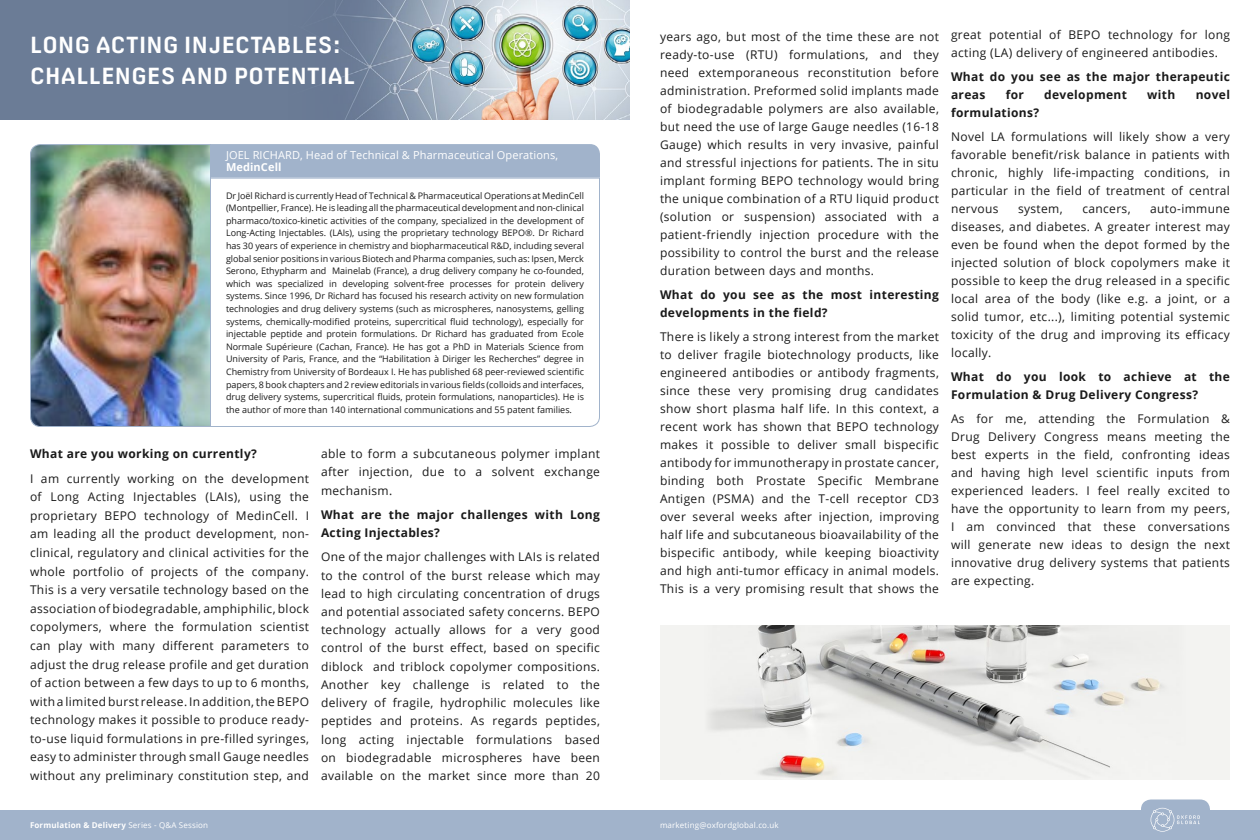
<style>
.page{position:relative;width:1260px;height:840px;background:#fff}
.page>*{position:absolute;margin:0;border:0;box-sizing:border-box;transform-origin:0 0}
.t1{font:700 22px/30.8px "Milibus Rg";letter-spacing:.02em;color:#fff}
.t2{font:12px/18px "Open Sans";letter-spacing:.03em;color:#1a1a1a;text-align:justify}
.t3{font:700 12px/18px "Open Sans";letter-spacing:.03em;color:#1a1a1a}
.t4{font:11px "Open Sans";letter-spacing:.01em;color:#fff}
.t5{font:700 11px "Open Sans";letter-spacing:.01em;color:#fff}
.t6{font:9px/12.6px "Open Sans";color:#1a1a1a;text-align:justify}
.t7{font:700 8px "Open Sans";letter-spacing:.02em;color:#fff}
.t8{font:8px "Open Sans";letter-spacing:.02em;color:#fff}
.s1{font-weight:400}
</style>
<div class="page">
<div style="left:0;top:0;width:630px;height:120px;background:#6b7c96"></div>
<img style="left:329px;top:0;width:301px;height:120px">
<div style="left:0;top:810px;width:1260px;height:30px;background:#a1b3cb"></div>
<svg style="left:212px;top:178px;width:388px;height:249px"></svg>
<div style="left:212px;top:144px;width:388px;height:34px;background:#a1b3cb"></div>
<img style="left:30px;top:144px;width:182px;height:283px">
<svg style="left:1141px;top:800px;width:69px;height:32px"></svg>
<div style="left:660px;top:625px;width:570px;height:155px;background:#f3f3f1"></div>
<img style="left:709px;top:625px;width:455px;height:153px">
<h1 class="t1" style="left:30px;top:30px;width:327px">LONG ACTING INJECTABLES:<br>CHALLENGES AND POTENTIAL</h1>
<p class="t4" style="left:226px;top:148px;width:334px">JOEL RICHARD, Head of Technical &amp; Pharmaceutical Operations,</p>
<p class="t5" style="left:226px;top:159px;width:57px">MedinCell</p>
<p class="t6" style="left:226px;top:189px;width:360px">Dr Joël Richard is currently Head of Technical &amp; Pharmaceutical Operations at MedinCell (Montpellier, France). He is leading all the pharmaceutical development and non-clinical pharmaco/toxico-kinetic activities of the company, specialized in the development of Long-Acting Injectables. (LAIs), using the proprietary technology BEPO®. Dr Richard has 30 years of experience in chemistry and biopharmaceutical R&amp;D, including several global senior positions in various Biotech and Pharma companies, such as: Ipsen, Merck Serono, Ethypharm and Mainelab (France), a drug delivery company he co-founded, which was specialized in developing solvent-free processes for protein delivery systems. Since 1996, Dr Richard has focused his research activity on new formulation technologies and drug delivery systems (such as microspheres, nanosystems, gelling systems, chemically-modified proteins, supercritical fluid technology), especially for injectable peptide and protein formulations. Dr Richard has graduated from Ecole Normale Supérieure (Cachan, France). He has got a PhD in Materials Science from University of Paris, France, and the “Habilitation à Diriger les Recherches” degree in Chemistry from University of Bordeaux I. He has published 68 peer-reviewed scientific papers, 8 book chapters and 2 review editorials in various fields (colloids and interfaces, drug delivery systems, supercritical fluids, protein formulations, nanoparticles). He is the author of more than 140 international communications and 55 patent families.</p>
<p class="t3" style="left:30px;top:445px;width:228px">What are you working on currently?</p>
<p class="t2" style="left:30px;top:469px;width:281px;line-height:18.6px">I am currently working on the development of Long Acting Injectables (LAIs), using the proprietary BEPO technology of MedinCell. I am leading all the product development, non&shy;clinical, regulatory and clinical activities for the whole portfolio of projects of the company.<br>This is a very versatile technology based on the association of biodegradable, amphiphilic, block copolymers, where the formulation scientist can play with many different parameters to adjust the drug release profile and get duration of action between a few days to up to 6 months, with a limited burst release. In addition, the BEPO technology makes it possible to produce ready&shy;to-use liquid formulations in pre-filled syringes, easy to administer through small Gauge needles without any preliminary constitution step, and</p>
<p class="t2" style="left:321px;top:444px;width:281px">able to form a subcutaneous polymer implant after injection, due to a solvent exchange mechanism.</p>
<p class="t3" style="left:321px;top:505px;width:280px">What are the major challenges with Long<br>Acting Injectables?</p>
<p class="t2" style="left:321px;top:548px;width:281px">One of the major challenges with LAIs is related to the control of the burst release which may lead to high circulating concentration of drugs and potential associated safety concerns. BEPO technology actually allows for a very good control of the burst effect, based on specific diblock and triblock copolymer compositions.<br>Another key challenge is related to the delivery of fragile, hydrophilic molecules like peptides and proteins. As regards peptides, long acting injectable formulations based on biodegradable microspheres have been available on the market since more than 20</p>
<p class="t2" style="left:660px;top:27px;width:281px">years ago, but most of the time these are not ready-to-use (RTU) formulations, and they need extemporaneous reconstitution before administration. Preformed solid implants made of biodegradable polymers are also available, but need the use of large Gauge needles (16-18<br>Gauge) which results in very invasive, painful and stressful injections for patients. The in situ implant forming BEPO technology would bring the unique combination of a RTU liquid product (solution or suspension) associated with a patient-friendly injection procedure with the possibility to control the burst and the release duration between days and months.</p>
<p class="t3" style="left:660px;top:285px;width:280px">What do you see as the most interesting developments in the field?</p>
<p class="t2" style="left:660px;top:327px;width:281px">There is likely a strong interest from the market to deliver fragile biotechnology products, like engineered antibodies or antibody fragments, since these very promising drug candidates show short plasma half life. In this context, a recent work has shown that BEPO technology makes it possible to deliver small bispecific antibody for immunotherapy in prostate cancer, binding both Prostate Specific Membrane Antigen (PSMA) and the T-cell receptor CD3 over several weeks after injection, improving half life and subcutaneous bioavailability of the bispecific antibody, while keeping bioactivity and high anti-tumor efficacy in animal models.<br>This is a very promising result that shows the</p>
<p class="t2" style="left:951px;top:26px;width:281px">great potential of BEPO technology for long acting (LA) delivery of engineered antibodies.</p>
<p class="t3" style="left:951px;top:68px;width:280px">What do you see as the major therapeutic areas</p>
<p class="t3" style="left:1006px;top:86px;width:20px">for</p>
<p class="t3" style="left:1044px;top:86px;width:84px">development</p>
<p class="t3" style="left:1147px;top:86px;width:30px">with</p>
<p class="t3" style="left:1196px;top:86px;width:36px">novel</p>
<p class="t3" style="left:951px;top:104px;width:90px">formulations?</p>
<p class="t2" style="left:951px;top:128px;width:281px">Novel LA formulations will likely show a very favorable benefit/risk balance in patients with chronic, highly life-impacting conditions, in particular in the field of treatment of central nervous</p>
<p class="t2" style="left:951px;top:200px;width:281px;text-indent:199px">auto-immune diseases, and diabetes. A greater interest may even be found when the depot formed by the injected solution of block copolymers make it possible to keep the drug released in a specific local area of the body (like e.g. a joint, or a solid tumor, etc...), limiting potential systemic toxicity of the drug and improving its efficacy locally.</p>
<p class="t3" style="left:951px;top:368px;width:280px">What do you look to achieve at the<br>Formulation &amp; Drug Delivery Congress?</p>
<p class="t2" style="left:951px;top:410px;width:281px">As for me, attending the Formulation &amp; Drug Delivery Congress means meeting the best experts in the field, confronting ideas and having high level scientific inputs from experienced leaders. I feel really excited to have the opportunity to learn from my peers, I am convinced that these conversations will generate new ideas to design the next innovative drug delivery systems that patients are expecting.</p>
<p class="t2" style="left:1018px;top:200px;width:46px">system,</p>
<p class="t2" style="left:1082px;top:200px;width:50px">cancers,</p>
<p class="t7" style="left:30px;top:820px;width:180px">Formulation &amp; Delivery <span class="s1">Series - Q&amp;A Session</span></p>
<p class="t8" style="left:660px;top:820px;width:120px">marketing@oxfordglobal.co.uk</p>
</div>
